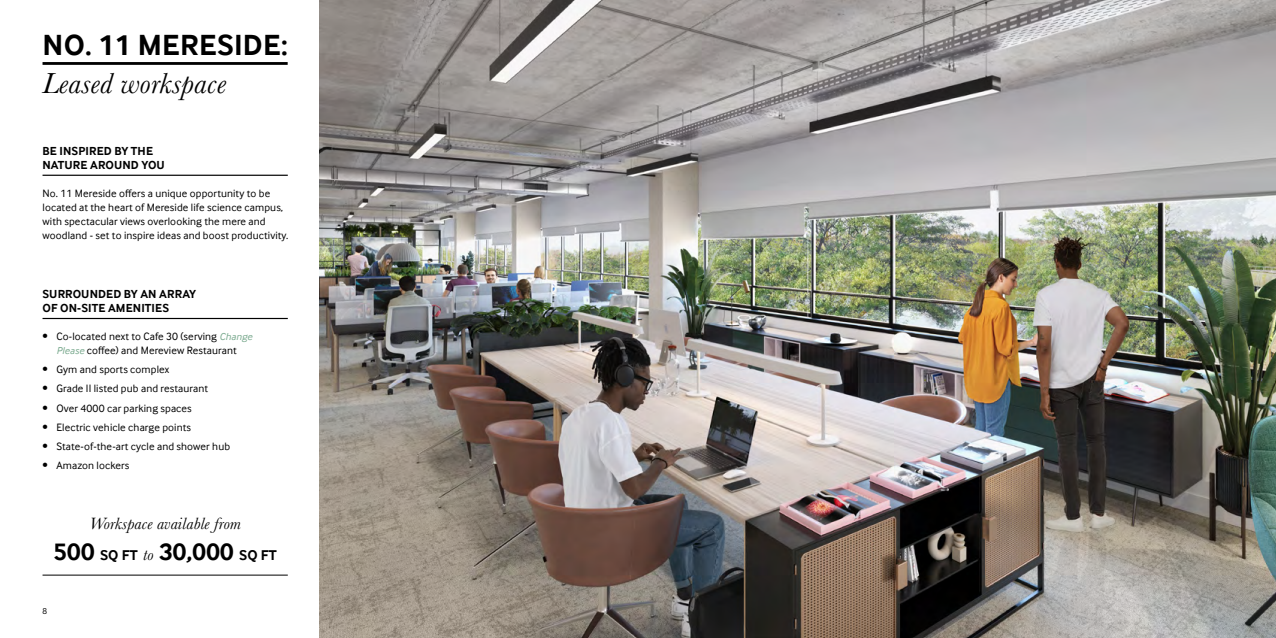
<style>
.page{position:relative;width:1276px;height:638px;background:#fff}
.page>*{position:absolute;margin:0;border:0;box-sizing:border-box;transform-origin:0 0}
.t1{font:italic 30px "Baskerville";letter-spacing:.01em;color:#000}
.t2{font:700 30px "Inter Face Bruntwood Typo";letter-spacing:.01em;color:#000}
.t3{font:700 25px "Inter Face Bruntwood Typo";letter-spacing:.01em;color:#000}
.t4{font:italic 17px "Baskerville";letter-spacing:.01em;color:#000}
.t5{font:700 12px/14px "Inter Face Bruntwood Typo";letter-spacing:.01em;color:#000}
.t6{font:11px/14px "Inter Face Bruntwood Typo";letter-spacing:.01em;color:#000;text-align:center}
.t7{font:8px "Synthese";color:#000}
.s1{font-style:italic;font-size:10.3px;color:#77a88c}
.s2{font-size:14.6px}
.s3{font-family:"Baskerville";font-weight:400;font-style:italic;font-size:17px}
</style>
<div class="page">
<hr style="left:43px;top:62px;width:245px;height:3px;background:#000">
<hr style="left:43px;top:318px;width:245px;height:1px;background:#000">
<hr style="left:43px;top:175px;width:245px;height:1px;background:#000">
<hr style="left:43px;top:574px;width:245px;height:1px;background:#000">
<img style="left:319px;top:0;width:957px;height:638px">
<h1 class="t2" style="left:43px;top:28px;width:247px">NO. 11 MERESIDE:</h1>
<h1 class="t1" style="left:43px;top:64px;width:185px">Leased workspace</h1>
<p class="t5" style="left:43px;top:144px;width:124px">BE INSPIRED BY THE<br>NATURE AROUND YOU</p>
<p class="t6" style="left:43px;top:187px;width:247px;text-align:left">No. 11 Mereside offers a unique opportunity to be located at the heart of Mereside life science campus, with spectacular views overlooking the mere and woodland - set to inspire ideas and boost productivity.</p>
<p class="t5" style="left:43px;top:287px;width:155px">SURROUNDED BY AN ARRAY<br>OF ON-SITE AMENITIES</p>
<p class="t6" style="left:43px;top:329px;width:211px">• Co-located next to Cafe 30 (serving <span class="s1">Change<br>Please</span> coffee) and Mereview Restaurant</p>
<p class="t6" style="left:43px;top:362px;width:128px">• Gym and sports complex</p>
<p class="t6" style="left:43px;top:382px;width:167px">• Grade II listed pub and restaurant</p>
<p class="t6" style="left:43px;top:401px;width:151px">• Over 4000 car parking spaces</p>
<p class="t6" style="left:43px;top:420px;width:150px">• Electric vehicle charge points</p>
<p class="t6" style="left:43px;top:439px;width:189px">• State-of-the-art cycle and shower hub</p>
<p class="t6" style="left:43px;top:458px;width:88px">• Amazon lockers</p>
<h3 class="t4" style="left:89px;top:512px;width:153px">Workspace available from</h3>
<h2 class="t3" style="left:53px;top:537px;width:225px">500 <span class="s2">SQ FT</span> <span class="s3">to</span> 30,000 <span class="s2">SQ FT</span></h2>
<p class="t7" style="left:43px;top:604px;width:6px">8</p>
</div>
